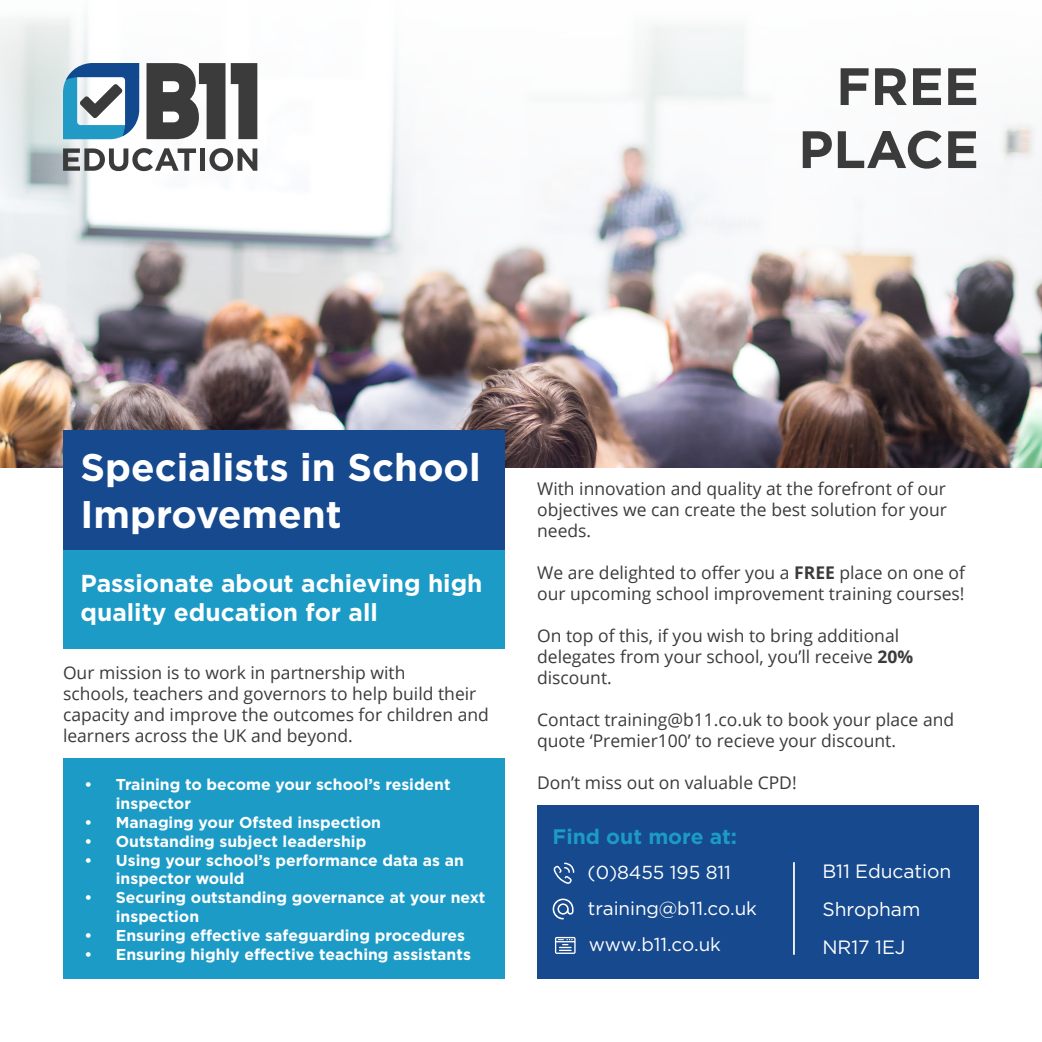
<style>
.page{position:relative;width:1042px;height:1042px;background:#fff}
.page>*{position:absolute;margin:0;border:0;box-sizing:border-box;transform-origin:0 0}
.t1{font:700 52.5px "Gotham";color:#3b3b3b}
.t2{font:700 38.5px/46.2px "Gotham";color:#fff}
.t3{font:700 24.5px/29.4px "Gotham";color:#fff}
.t4{font:700 21px "Gotham";color:#1c9bc6}
.t5{font:19.25px "Gotham";letter-spacing:-.005em;color:#fff}
.t6{font:18.9px "Gotham";letter-spacing:-.005em;color:#fff}
.t7{font:17.5px/21px "Open Sans";color:#3b3b3b}
.t8{font:700 15.75px/18.9px "Gotham";color:#fff}
.s1{font-weight:700}
</style>
<div class="page">
<img style="left:0;top:18px;width:1042px;height:449px">
<div style="left:63px;top:431px;width:442px;height:120px;background:#16498e"></div>
<div style="left:63px;top:551px;width:442px;height:98px;background:#1c9bc6"></div>
<div style="left:63px;top:758px;width:442px;height:221px;background:#1c9bc6"></div>
<div style="left:537px;top:805px;width:442px;height:174px;background:#16498e"></div>
<svg style="left:554px;top:862px;width:20px;height:22px"></svg>
<svg style="left:552px;top:898px;width:21px;height:21px"></svg>
<svg style="left:555px;top:937px;width:20px;height:17px"></svg>
<hr style="left:793px;top:862px;width:2px;height:93px;background:#fff">
<svg style="left:231px;top:63px;width:26px;height:76px"></svg>
<svg style="left:146px;top:63px;width:79px;height:76px"></svg>
<svg style="left:63px;top:148px;width:133px;height:23px"></svg>
<div style="left:200px;top:148px;width:5px;height:23px;background:#3a3b3a"></div>
<svg style="left:209px;top:148px;width:48px;height:23px"></svg>
<svg style="left:63px;top:63px;width:76px;height:76px"></svg>
<p class="t1" style="left:836px;top:52px;width:144px">FREE</p>
<p class="t1" style="left:798px;top:115px;width:182px">PLACE</p>
<p class="t2" style="left:81px;top:444px;width:402px">Specialists in School<br>Improvement</p>
<p class="t3" style="left:81px;top:568px;width:403px">Passionate about achieving high quality education for all</p>
<p class="t7" style="left:63px;top:661px;width:344px">Our mission is to work in partnership with</p>
<p class="t7" style="left:63px;top:682px;width:427px">schools, teachers and governors to help build their capacity and improve the outcomes for children and learners across the UK and beyond.</p>
<p class="t8" style="left:116px;top:775px;width:336px;text-indent:-32px">• Training to become your school’s resident inspector</p>
<p class="t8" style="left:84px;top:812px;width:298px">• Managing your Ofsted inspection</p>
<p class="t8" style="left:84px;top:831px;width:283px">• Outstanding subject leadership</p>
<p class="t8" style="left:116px;top:850px;width:350px;text-indent:-32px">• Using your school’s performance data as an inspector would</p>
<p class="t8" style="left:116px;top:888px;width:371px;text-indent:-32px">• Securing outstanding governance at your next inspection</p>
<p class="t8" style="left:84px;top:926px;width:382px">• Ensuring effective safeguarding procedures</p>
<p class="t8" style="left:84px;top:945px;width:388px">• Ensuring highly effective teaching assistants</p>
<p class="t7" style="left:537px;top:478px;width:411px;text-align:justify">With innovation and quality at the forefront of our objectives we can create the best solution for your needs.</p>
<p class="t7" style="left:537px;top:562px;width:429px">We are delighted to offer you a <span class="s1">FREE</span> place on one of our upcoming school improvement training courses!</p>
<p class="t7" style="left:537px;top:625px;width:378px">On top of this, if you wish to bring additional delegates from your school, you’ll receive <span class="s1">20% </span>discount.</p>
<p class="t7" style="left:537px;top:709px;width:418px">Contact training@b11.co.uk to book your place and quote ‘Premier100’ to recieve your discount.</p>
<p class="t7" style="left:537px;top:772px;width:261px">Don’t miss out on valuable CPD!</p>
<p class="t4" style="left:552px;top:823px;width:186px">Find out more at:</p>
<p class="t6" style="left:588px;top:860px;width:145px">(0)8455 195 811</p>
<p class="t6" style="left:588px;top:896px;width:171px">training@b11.co.uk</p>
<p class="t6" style="left:589px;top:932px;width:134px">www.b11.co.uk</p>
<p class="t5" style="left:822px;top:858px;width:130px">B11 Education</p>
<p class="t5" style="left:822px;top:897px;width:99px">Shropham</p>
<p class="t5" style="left:822px;top:935px;width:85px">NR17 1EJ</p>
</div>
